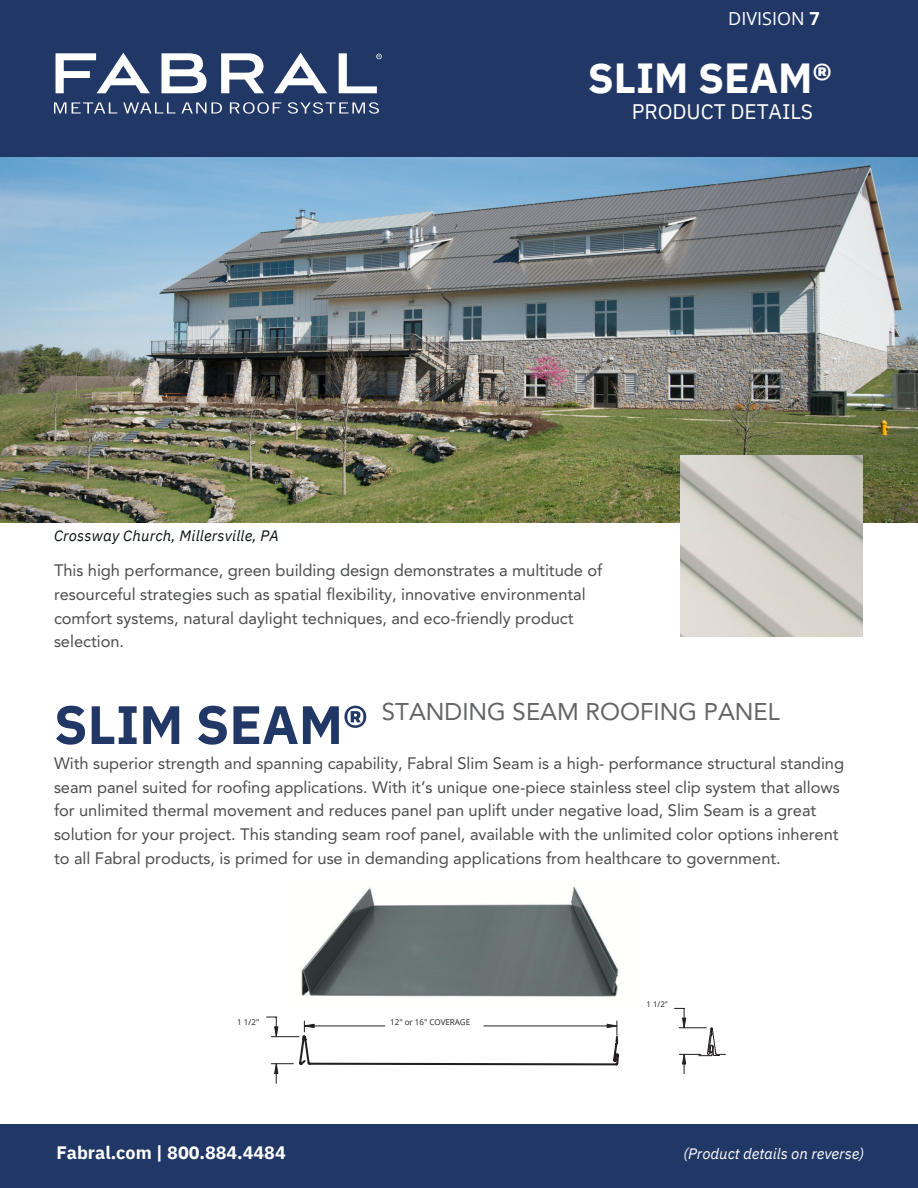
<style>
.page{position:relative;width:918px;height:1188px;background:#fff}
.page>*{position:absolute;margin:0;border:0;box-sizing:border-box;transform-origin:0 0}
.t1{font:700 54px "IBM Plex Sans";letter-spacing:-.005em;color:#213766}
.t2{font:700 42px "IBM Plex Sans";letter-spacing:-.005em;color:#fff}
.t3{font:24px "Avenir LT Std";color:#636466}
.t4{font:21px "IBM Plex Sans";letter-spacing:-.005em;color:#fff}
.t5{font:700 18px "IBM Plex Sans";letter-spacing:-.005em;color:#fff}
.t6{font:18px "Open Sans";letter-spacing:.005em;color:#fff}
.t7{font:16.5px/23.7px "Avenir LT Std";letter-spacing:-.005em;color:#4c4d4f}
.t8{font:italic 15px "IBM Plex Sans";letter-spacing:.015em;color:#090f10}
.t9{font:italic 15px "IBM Plex Sans";letter-spacing:-.005em;color:#fff}
.t10{font:8.1px "Open Sans";letter-spacing:-.005em;color:#231f20}
.t11{font:7.8px "Open Sans";color:#231f20}
.s1{font-weight:700}
</style>
<div class="page">
<div style="left:0;top:1124px;width:918px;height:64px;background:#213766"></div>
<div style="left:0;top:0;width:918px;height:157px;background:#213766"></div>
<svg style="left:56px;top:53px;width:94px;height:40px"></svg>
<svg style="left:161px;top:53px;width:46px;height:40px"></svg>
<svg style="left:221px;top:53px;width:43px;height:40px"></svg>
<svg style="left:274px;top:53px;width:53px;height:40px"></svg>
<svg style="left:339px;top:53px;width:43px;height:40px"></svg>
<svg style="left:54px;top:102px;width:12px;height:12px"></svg>
<svg style="left:72px;top:102px;width:45px;height:12px"></svg>
<svg style="left:123px;top:102px;width:52px;height:12px"></svg>
<svg style="left:181px;top:102px;width:41px;height:12px"></svg>
<svg style="left:230px;top:102px;width:51px;height:12px"></svg>
<svg style="left:288px;top:102px;width:91px;height:12px"></svg>
<img style="left:0;top:158px;width:918px;height:364px">
<img style="left:301px;top:886px;width:318px;height:111px">
<svg style="left:267px;top:1016px;width:352px;height:67px"></svg>
<svg style="left:674px;top:1008px;width:52px;height:66px"></svg>
<img style="left:681px;top:455px;width:182px;height:182px">
<p class="t6" style="left:728px;top:6px;width:93px">DIVISION <span class="s1">7</span></p>
<p class="t8" style="left:54px;top:525px;width:226px">Crossway Church, Millersville, PA</p>
<h2 class="t2" style="left:588px;top:50px;width:246px">SLIM SEAM®</h2>
<p class="t4" style="left:632px;top:98px;width:183px">PRODUCT DETAILS</p>
<p class="t7" style="left:54px;top:560px;width:550px">This high performance, green building design demonstrates a multitude of resourceful strategies such as spatial flexibility, innovative environmental comfort systems, natural daylight techniques, and eco-friendly product selection.</p>
<h1 class="t1" style="left:54px;top:689px;width:315px">SLIM SEAM®</h1>
<h3 class="t3" style="left:382px;top:702px;width:399px">STANDING SEAM ROOFING PANEL</h3>
<p class="t7" style="left:54px;top:753px;width:792px">With superior strength and spanning capability, Fabral Slim Seam is a high- performance structural standing seam panel suited for roofing applications. With it’s unique one-piece stainless steel clip system that allows for unlimited thermal movement and reduces panel pan uplift under negative load, Slim Seam is a great solution for your project. This standing seam roof panel, available with the unlimited color options inherent to all Fabral products, is primed for use in demanding applications from healthcare to government.</p>
<p class="t10" style="left:237px;top:1016px;width:24px">1 1/2"</p>
<p class="t10" style="left:390px;top:1016px;width:82px">12" or 16" COVERAGE</p>
<p class="t5" style="left:56px;top:1140px;width:231px">Fabral.com | 800.884.4484</p>
<p class="t11" style="left:647px;top:998px;width:23px">1 1/2"</p>
<p class="t9" style="left:683px;top:1143px;width:182px">(Product details on reverse)</p>
</div>
